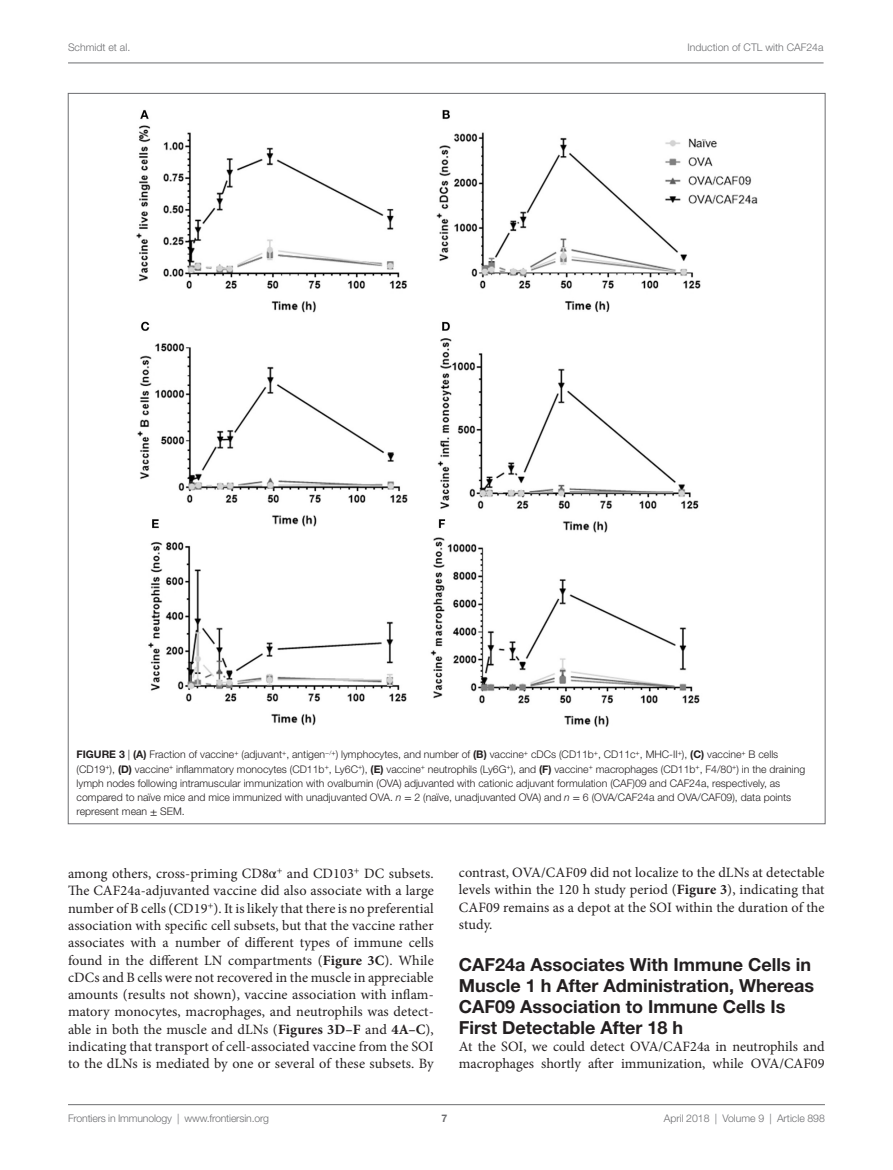
<style>
.page{position:relative;width:893px;height:1170px;background:#fff}
.page>*{position:absolute;margin:0;border:0;box-sizing:border-box;transform-origin:0 0}
.t1{font:700 18px/21px "Helvetica Neue LT Std";color:#231f20}
.t2{font:14.25px/17.2px "Minion Pro";color:#231f20;text-align:justify}
.t3{font:300 10.5px/14.2px "Helvetica Neue LT Std";color:#231f20}
.t4{font:300 10.5px "Helvetica Neue LT Std";color:#6c6d70}
.t5{font:700 10.5px "Helvetica Neue LT Std";color:#6c6d70}
.s1{font-weight:700}
.s2{font-style:italic}
.s3{font-family:"STIX General";font-weight:400}
.s4{font-family:"STIX General"}
</style>
<div class="page">
<img style="left:136px;top:109px;width:622px;height:618px">
<hr style="left:68px;top:1104px;width:757px;height:1px;background:#6c6d70">
<hr style="left:68px;top:63px;width:755px;height:1px;background:#6c6d70">
<p class="t4" style="left:68px;top:41px;width:64px">Schmidt et al.</p>
<p class="t4" style="left:688px;top:41px;width:137px">Induction of CTL with CAF24a</p>
<p class="t3" style="left:77px;top:747px;width:730px"><span class="s1">Figure 3</span> | <span class="s1">(A)</span> Fraction of vaccine<sup>+</sup> (adjuvant<sup>+</sup>, antigen<sup>−</sup><sup>/</sup><sup>+</sup>) lymphocytes, and number of <span class="s1">(B)</span> vaccine<sup>+</sup> cDCs (CD11b<sup>+</sup>, CD11c<sup>+</sup>, MHC-II<sup>+</sup>), <span class="s1">(C)</span> vaccine<sup>+</sup> B cells (CD19<sup>+</sup>), <span class="s1">(D)</span> vaccine<sup>+</sup> inflammatory monocytes (CD11b<sup>+</sup>, Ly6C<sup>+</sup>), <span class="s1">(E)</span> vaccine<sup>+</sup> neutrophils (Ly6G<sup>+</sup>), and <span class="s1">(F)</span> vaccine<sup>+</sup> macrophages (CD11b<sup>+</sup>, F4/80<sup>+</sup>) in the draining lymph nodes following intramuscular immunization with ovalbumin (OVA) adjuvanted with cationic adjuvant formulation (CAF)09 and CAF24a, respectively, as compared to naïve mice and mice immunized with unadjuvanted OVA. <span class="s2">n</span> <span class="s3">=</span> 2 (naïve, unadjuvanted OVA) and <span class="s2">n</span> <span class="s3">=</span> 6 (OVA/CAF24a and OVA/CAF09), data points represent mean <span class="s3">±</span> SEM.</p>
<p class="t2" style="left:68px;top:865px;width:367px">among others, cross-priming CD8<span class="s4">α</span><sup>+</sup> and CD103<sup>+</sup> DC subsets.<br>The CAF24a-adjuvanted vaccine did also associate with a large number of B cells (CD19<sup>+</sup>). It is likely that there is no preferential association with specific cell subsets, but that the vaccine rather associates with a number of different types of immune cells found in the different LN compartments (<span class="s1">Figure 3C</span>). While cDCs and B cells were not recovered in the muscle in appreciable amounts (results not shown), vaccine association with inflam&shy;matory monocytes, macrophages, and neutrophils was detect&shy;able in both the muscle and dLNs (<span class="s1">Figures 3D–F</span> and <span class="s1">4A–C</span>), indicating that transport of cell-associated vaccine from the SOI to the dLNs is mediated by one or several of these subsets. By</p>
<p class="t2" style="left:459px;top:863px;width:367px">contrast, OVA/CAF09 did not localize to the dLNs at detectable levels within the 120 h study period (<span class="s1">Figure 3</span>), indicating that CAF09 remains as a depot at the SOI within the duration of the study.</p>
<p class="t1" style="left:459px;top:953px;width:357px">CAF24a Associates With Immune Cells in Muscle 1 h After Administration, Whereas CAF09 Association to Immune Cells Is First Detectable After 18 h</p>
<p class="t2" style="left:459px;top:1037px;width:367px">At the SOI, we could detect OVA/CAF24a in neutrophils and macrophages shortly after immunization, while OVA/CAF09</p>
<p class="t4" style="left:68px;top:1111px;width:203px">Frontiers in Immunology | www.frontiersin.org</p>
<p class="t4" style="left:664px;top:1111px;width:163px">April 2018 | Volume 9 | Article 898</p>
<p class="t5" style="left:441px;top:1111px;width:7px">7</p>
</div>
